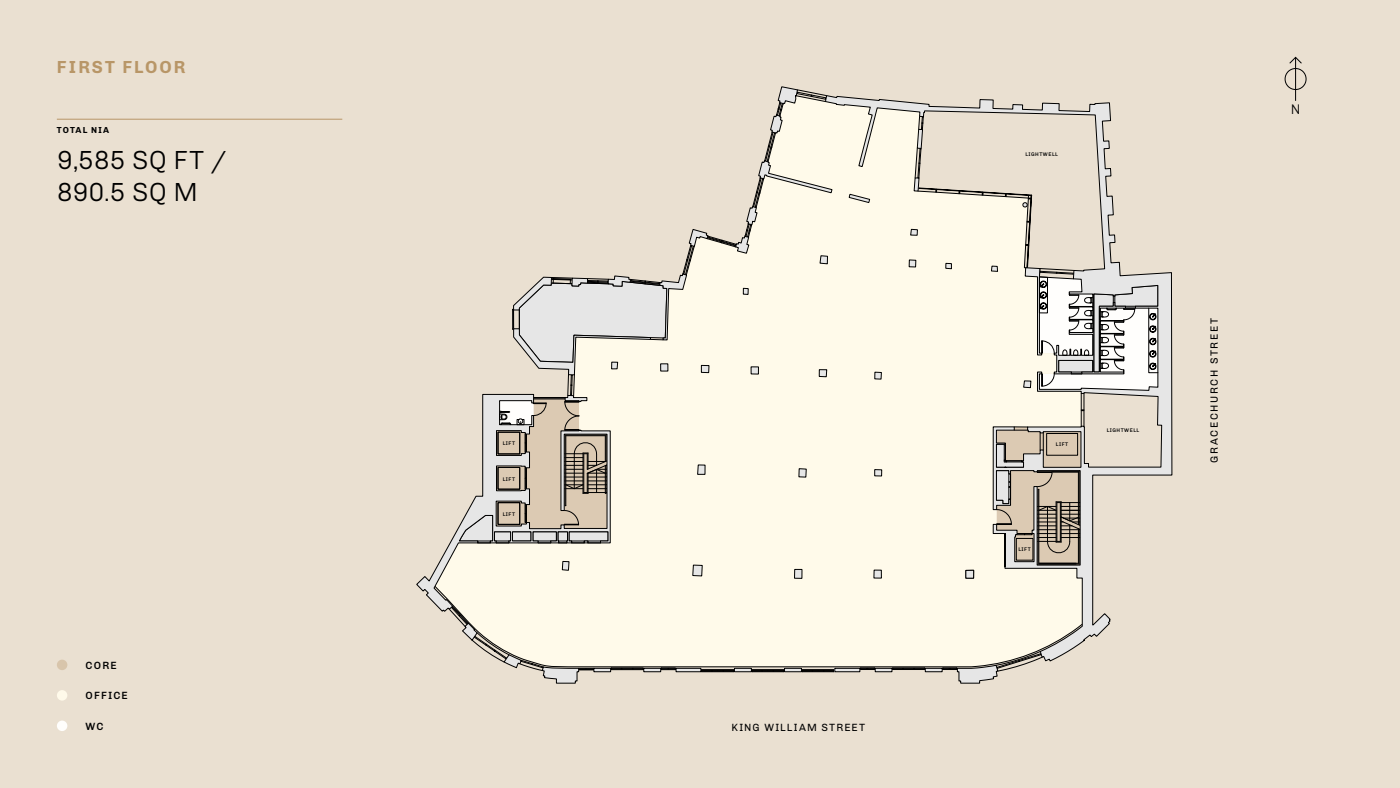
<style>
.page{position:relative;width:1400px;height:788px;background:#eae0d1}
.page>*{position:absolute;margin:0;border:0;box-sizing:border-box;transform-origin:0 0}
.t1{font:300 26.25px/31.5px "Chivo";letter-spacing:-.01em;color:#000}
.t2{font:700 17.5px "Chivo";letter-spacing:.105em;color:#b89667}
.t3{font:300 14px "Chivo";color:#000}
.t4{font:10.5px "Chivo";letter-spacing:.13em;color:#000}
.t5{font:10.5px "Chivo";letter-spacing:.105em;color:#000}
.t6{font:500 10.5px "Chivo";letter-spacing:.105em;color:#000}
.t7{font:700 8.75px "Chivo";letter-spacing:.12em;color:#000}
.t8{font:500 5.25px "Chivo";letter-spacing:.1em;color:#000}
</style>
<div class="page">
<hr style="left:57px;top:119px;width:285px;height:1px;background:#b89667">
<svg style="left:860px;top:667px;width:15px;height:3px"></svg>
<hr style="left:893px;top:667px;width:32px;height:1px;background:#000">
<svg style="left:892px;top:668px;width:33px;height:2px"></svg>
<svg style="left:835px;top:95px;width:337px;height:566px"></svg>
<div style="left:925px;top:668px;width:17px;height:3px;border:1px solid #000"></div>
<div style="left:875px;top:668px;width:17px;height:3px;border:1px solid #000"></div>
<div style="left:835px;top:668px;width:25px;height:3px;border:1px solid #000"></div>
<svg style="left:849px;top:194px;width:21px;height:9px"></svg>
<svg style="left:942px;top:651px;width:100px;height:32px"></svg>
<svg style="left:417px;top:87px;width:418px;height:596px"></svg>
<svg style="left:909px;top:116px;width:249px;height:449px"></svg>
<hr style="left:1295px;top:57px;width:1px;height:44px;background:#000">
<svg style="left:1284px;top:56px;width:23px;height:34px"></svg>
<div style="left:57px;top:690px;width:10px;height:10px;background:#fffaea;border-radius:50%"></div>
<div style="left:57px;top:720px;width:10px;height:11px;background:#fffefc;border-radius:50%"></div>
<div style="left:57px;top:659px;width:10px;height:11px;background:#d8c5ab;border-radius:50%"></div>
<h2 class="t2" style="left:57px;top:54px;width:130px">FIRST FLOOR</h2>
<h3 class="t7" style="left:57px;top:124px;width:54px">TOTAL NIA</h3>
<h1 class="t1" style="left:57px;top:142px;width:171px">9,585 SQ FT /<br>890.5 SQ M</h1>
<h3 class="t6" style="left:86px;top:656px;width:33px">CORE</h3>
<h3 class="t6" style="left:86px;top:687px;width:44px">OFFICE</h3>
<h3 class="t6" style="left:86px;top:717px;width:20px">WC</h3>
<p class="t8" style="left:503px;top:439px;width:14px">LIFT</p>
<p class="t8" style="left:503px;top:474px;width:14px">LIFT</p>
<p class="t8" style="left:503px;top:510px;width:14px">LIFT</p>
<h3 class="t5" style="left:732px;top:719px;width:135px">KING WILLIAM STREET</h3>
<p class="t8" style="left:1025px;top:150px;width:34px">LIGHTWELL</p>
<p class="t8" style="left:1056px;top:440px;width:14px">LIFT</p>
<p class="t8" style="left:1107px;top:426px;width:34px">LIGHTWELL</p>
<p class="t8" style="left:1018px;top:545px;width:14px">LIFT</p>
<h3 class="t4" style="left:1206px;top:462px;width:146px;rotate:-90deg">GRACECHURCH STREET</h3>
<h3 class="t3" style="left:1291px;top:98px;width:11px">N</h3>
</div>
